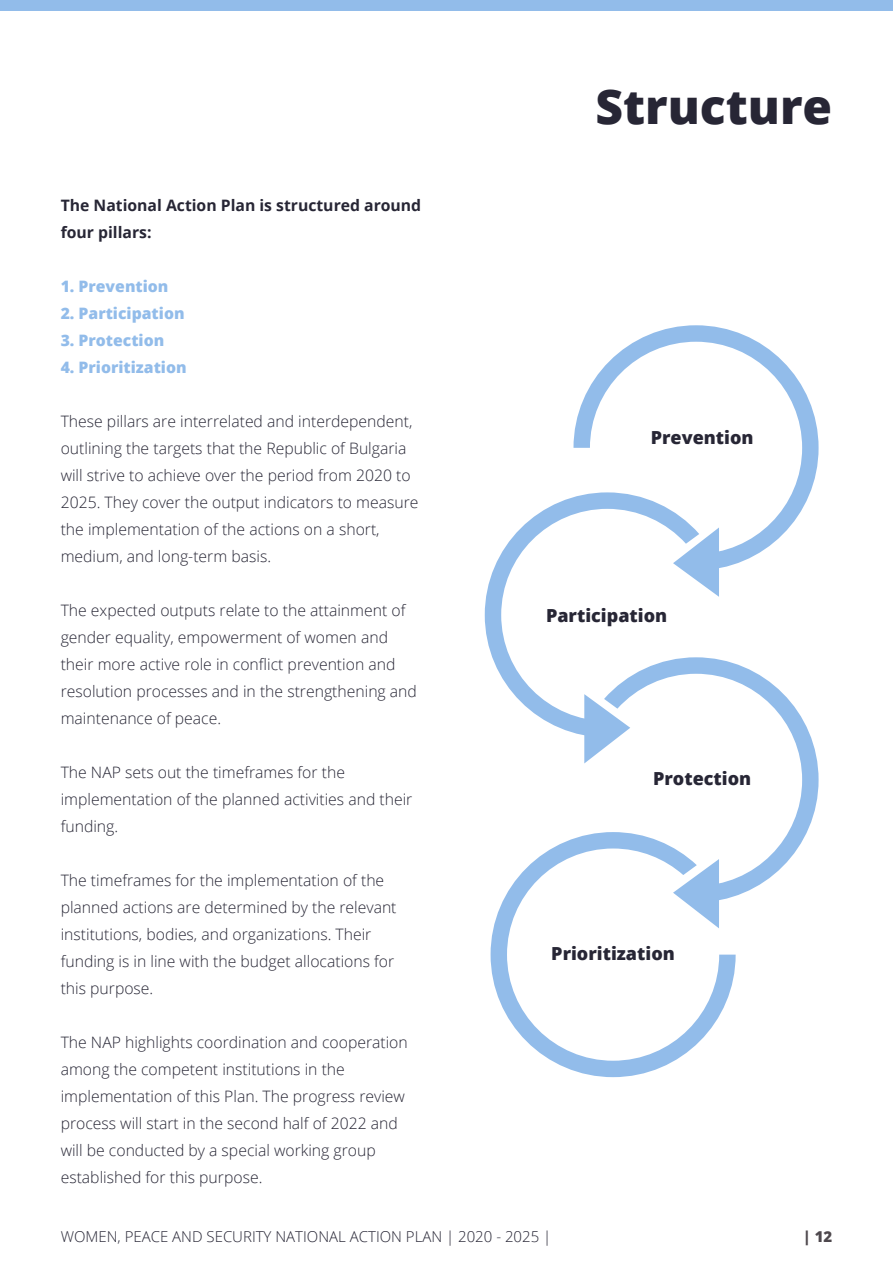
<style>
.page{position:relative;width:893px;height:1263px;background:#fff}
.page>*{position:absolute;margin:0;border:0;box-sizing:border-box;transform-origin:0 0}
.t1{font:800 48px "Open Sans";color:#272635}
.t2{font:800 18px "Open Sans";color:#272635}
.t3{font:300 15.75px/27px "Open Sans";color:#272635}
.t4{font:800 15.75px "Open Sans";color:#92bcea}
.t5{font:700 15.75px/27px "Open Sans";color:#272635}
.t6{font:300 15px "Open Sans";color:#272635}
.t7{font:800 15px "Open Sans";color:#4e484d}
</style>
<div class="page">
<div style="left:0;top:0;width:893px;height:11px;background:#92bcea"></div>
<svg style="left:573px;top:325px;width:246px;height:243px"></svg>
<svg style="left:485px;top:492px;width:214px;height:243px"></svg>
<svg style="left:584px;top:694px;width:20px;height:69px"></svg>
<svg style="left:604px;top:657px;width:215px;height:239px"></svg>
<svg style="left:673px;top:527px;width:46px;height:70px"></svg>
<svg style="left:491px;top:832px;width:245px;height:245px"></svg>
<p class="t5" style="left:61px;top:192px;width:362px">The National Action Plan is structured around four pillars:</p>
<p class="t4" style="left:61px;top:275px;width:109px">1. Prevention</p>
<p class="t4" style="left:61px;top:302px;width:125px">2. Participation</p>
<p class="t4" style="left:61px;top:329px;width:105px">3. Protection</p>
<p class="t4" style="left:61px;top:356px;width:127px">4. Prioritization</p>
<p class="t3" style="left:61px;top:408px;width:359px">These pillars are interrelated and interdependent, outlining the targets that the Republic of Bulgaria will strive to achieve over the period from 2020 to 2025. They cover the output indicators to measure the implementation of the actions on a short, medium, and long-term basis.</p>
<p class="t3" style="left:61px;top:597px;width:358px">The expected outputs relate to the attainment of gender equality, empowerment of women and their more active role in conflict prevention and resolution processes and in the strengthening and maintenance of peace.</p>
<p class="t3" style="left:61px;top:759px;width:353px">The NAP sets out the timeframes for the implementation of the planned activities and their funding.</p>
<p class="t3" style="left:61px;top:867px;width:337px">The timeframes for the implementation of the planned actions are determined by the relevant institutions, bodies, and organizations. Their funding is in line with the budget allocations for this purpose.</p>
<p class="t3" style="left:61px;top:1029px;width:349px">The NAP highlights coordination and cooperation among the competent institutions in the implementation of this Plan. The progress review process will start in the second half of 2022 and will be conducted by a special working group established for this purpose.</p>
<h1 class="t1" style="left:595px;top:70px;width:238px">Structure</h1>
<p class="t2" style="left:651px;top:424px;width:104px">Prevention</p>
<p class="t2" style="left:546px;top:602px;width:123px">Participation</p>
<p class="t2" style="left:653px;top:765px;width:100px">Protection</p>
<p class="t2" style="left:551px;top:939px;width:125px">Prioritization</p>
<p class="t6" style="left:61px;top:1227px;width:492px">WOMEN, PEACE AND SECURITY NATIONAL ACTION PLAN | 2020 - 2025 |</p>
<p class="t7" style="left:803px;top:1225px;width:31px">| 12</p>
</div>
